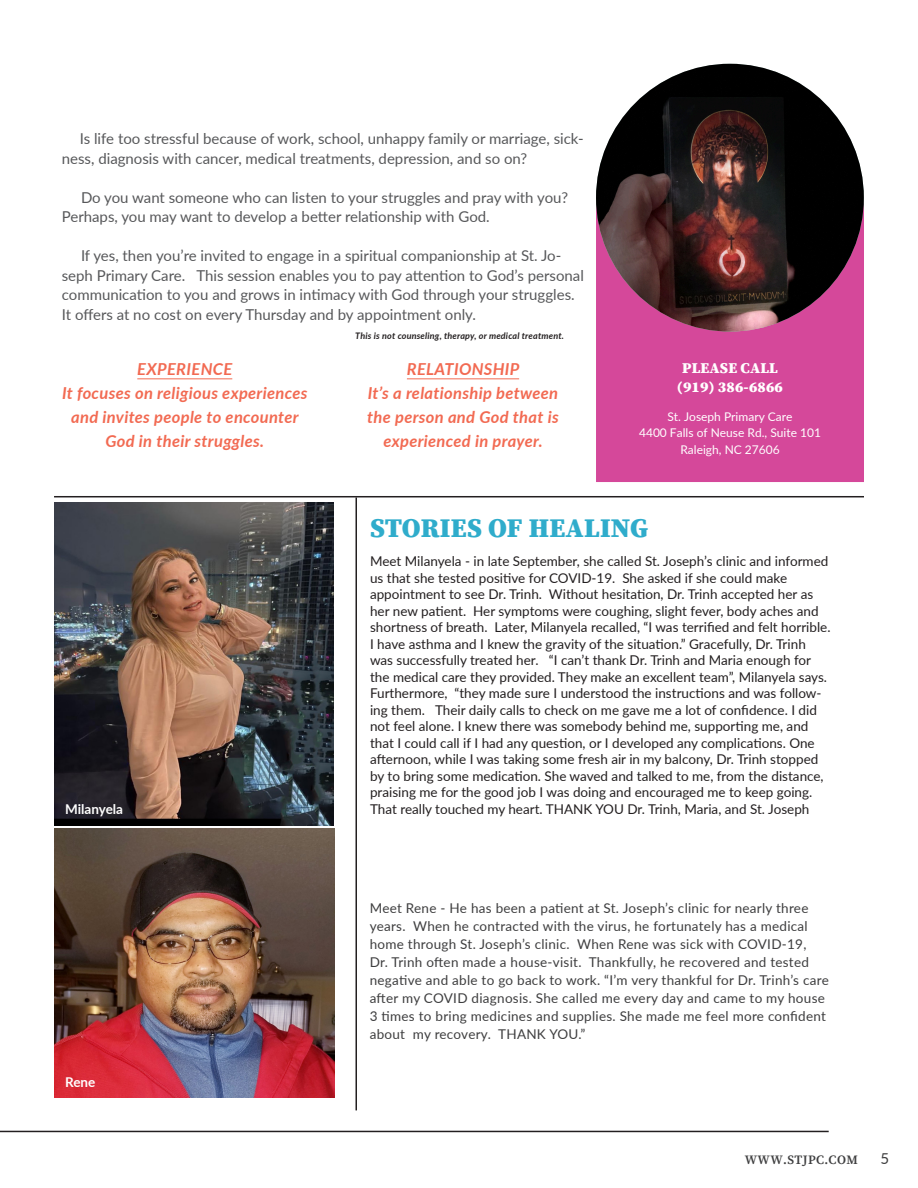
<style>
.page{position:relative;width:918px;height:1188px;background:#fff}
.page>*{position:absolute;margin:0;border:0;box-sizing:border-box;transform-origin:0 0}
.Title_2{font:900 27px "Source Serif Pro";letter-spacing:.01em;color:#2faccb}
.Intro_to_paragraph{font:italic 700 16.5px/24px "Lato";letter-spacing:.02em;color:#f26a52;text-align:center}
.Paragraph___tab{font:15px/19.5px "Lato";color:#57585a}
.Point_to_begin{font:900 15px "Source Serif Pro";letter-spacing:.01em;color:#fff}
.t1{font:15px "Lato";color:#3e3e3f}
.t2{font:13.5px/16.5px "Lato";color:#231f20}
.Intro_to_paragraph-2{font:13.5px/18px "Lato";letter-spacing:.02em;color:#3e3e3f}
.t3{font:700 13.5px "Lato";color:#fff}
.t4{font:600 12.75px "Source Serif Pro";letter-spacing:.03em;color:#3e3e3f}
.t5{font:12px "Lato";color:#fff}
.Intro_to_paragraph-3{font:italic 700 9px "Lato";letter-spacing:.02em;color:#231f20}
</style>
<div class="page">
<hr style="left:54px;top:496px;width:810px;height:1px;background:#231f20">
<div style="left:596px;top:156px;width:268px;height:326px;background:#d5489a"></div>
<img style="left:596px;top:64px;width:268px;height:268px;border-radius:134px">
<hr style="left:356px;top:497px;width:1px;height:613px;background:#231f20">
<hr style="left:0;top:1131px;width:829px;height:1px;background:#231f20">
<hr style="left:137px;top:378px;width:95px;height:1px;background:#f26a52">
<hr style="left:407px;top:378px;width:112px;height:1px;background:#f26a52">
<img style="left:54px;top:502px;width:280px;height:323px">
<img style="left:54px;top:828px;width:281px;height:270px">
<p class="Paragraph___tab" style="left:62px;top:128px;width:524px;text-indent:18px">Is life too stressful because of work, school, unhappy family or marriage, sick&shy;ness, diagnosis with cancer, medical treatments, depression, and so on?</p>
<p class="Paragraph___tab" style="left:62px;top:187px;width:508px;text-indent:19px">Do you want someone who can listen to your struggles and pray with you?<br>Perhaps, you may want to develop a better relationship with God.</p>
<p class="Paragraph___tab" style="left:62px;top:245px;width:524px;text-indent:19px">If yes, then you’re invited to engage in a spiritual companionship at St. Jo&shy;seph Primary Care. This session enables you to pay attention to God’s personal communication to you and grows in intimacy with God through your struggles.<br>It offers at no cost on every Thursday and by appointment only.</p>
<p class="Intro_to_paragraph" style="left:137px;top:356px;width:96px">EXPERIENCE</p>
<p class="Intro_to_paragraph" style="left:62px;top:380px;width:247px">It focuses on religious experiences and invites people to encounter<br>God in their struggles.</p>
<p class="Intro_to_paragraph-3" style="left:355px;top:329px;width:210px">This is not counseling, therapy, or medical treatment.</p>
<p class="Intro_to_paragraph" style="left:407px;top:356px;width:114px">RELATIONSHIP</p>
<p class="Intro_to_paragraph" style="left:367px;top:380px;width:193px">It’s a relationship between the person and God that is experienced in prayer.</p>
<p class="Point_to_begin" style="left:682px;top:357px;width:97px">PLEASE CALL</p>
<p class="Point_to_begin" style="left:677px;top:377px;width:108px">(919) 386-6866</p>
<p class="t5" style="left:667px;top:408px;width:127px">St. Joseph Primary Care</p>
<p class="t5" style="left:639px;top:424px;width:183px">4400 Falls of Neuse Rd., Suite 101</p>
<p class="t5" style="left:680px;top:441px;width:101px">Raleigh, NC 27606</p>
<p class="Title_2" style="left:370px;top:509px;width:280px">STORIES OF HEALING</p>
<p class="t2" style="left:370px;top:552px;width:462px">Meet Milanyela - in late September, she called St. Joseph’s clinic and informed us that she tested positive for COVID-19. She asked if she could make appointment to see Dr. Trinh. Without hesitation, Dr. Trinh accepted her as her new patient. Her symptoms were coughing, slight fever, body aches and shortness of breath. Later, Milanyela recalled, “I was terrified and felt horrible.<br>I have asthma and I knew the gravity of the situation.” Gracefully, Dr. Trinh was successfully treated her. “I can’t thank Dr. Trinh and Maria enough for the medical care they provided. They make an excellent team”, Milanyela says.<br>Furthermore, “they made sure I understood the instructions and was follow&shy;ing them. Their daily calls to check on me gave me a lot of confidence. I did not feel alone. I knew there was somebody behind me, supporting me, and that I could call if I had any question, or I developed any complications. One afternoon, while I was taking some fresh air in my balcony, Dr. Trinh stopped by to bring some medication. She waved and talked to me, from the distance, praising me for the good job I was doing and encouraged me to keep going.</p>
<p class="t3" style="left:65px;top:799px;width:60px">Milanyela</p>
<p class="t2" style="left:370px;top:800px;width:441px">That really touched my heart. THANK YOU Dr. Trinh, Maria, and St. Joseph</p>
<p class="t3" style="left:65px;top:1072px;width:32px">Rene</p>
<p class="Intro_to_paragraph-2" style="left:370px;top:898px;width:461px">Meet Rene - He has been a patient at St. Joseph’s clinic for nearly three years. When he contracted with the virus, he fortunately has a medical home through St. Joseph’s clinic. When Rene was sick with COVID-19,<br>Dr. Trinh often made a house-visit. Thankfully, he recovered and tested negative and able to go back to work. “I’m very thankful for Dr. Trinh’s care after my COVID diagnosis. She called me every day and came to my house 3 times to bring medicines and supplies. She made me feel more confident about my recovery. THANK YOU.”</p>
<p class="t4" style="left:745px;top:1151px;width:114px">WWW.STJPC.COM</p>
<p class="t1" style="left:880px;top:1148px;width:10px">5</p>
</div>
